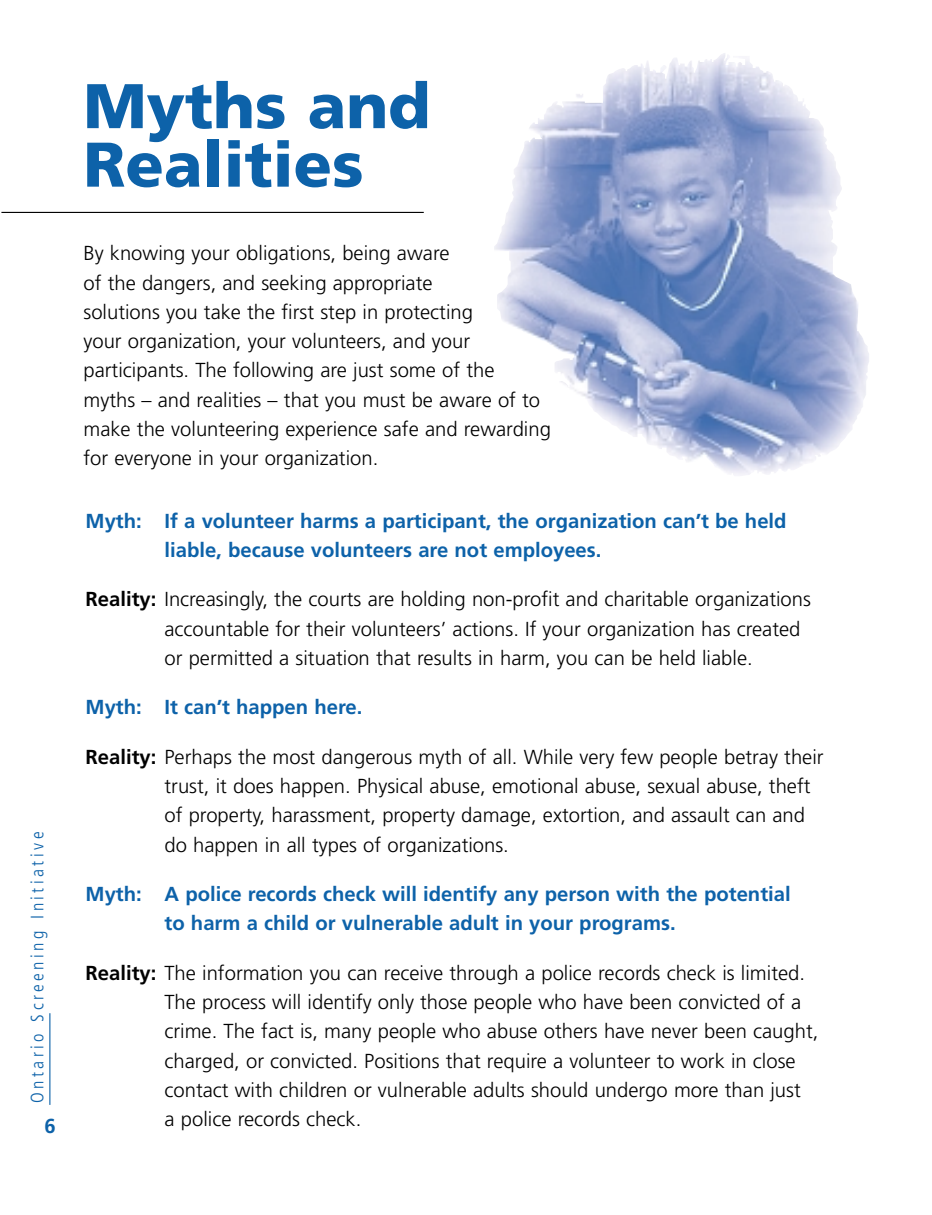
<style>
.page{position:relative;width:932px;height:1215px;background:#fff}
.page>*{position:absolute;margin:0;border:0;box-sizing:border-box;transform-origin:0 0}
.t1{font:900 63px/58.5px "Frutiger";color:#0d62a9}
.t2{font:300 20.25px/29.2px "Frutiger";color:#000}
.t3{font:700 20.25px/29.2px "Frutiger";color:#0d62a9}
.t4{font:300 condensed 18px "Frutiger";letter-spacing:.19em;color:#0d62a9}
.s1{font-weight:700}
</style>
<div class="page">
<hr style="left:49px;top:1013px;width:1px;height:92px;background:#0d62a9">
<hr style="left:1px;top:212px;width:423px;height:1px;background:#000">
<img style="left:494px;top:53px;width:375px;height:423px">
<p class="t4" style="left:30px;top:1103px;width:273px;rotate:-90deg">Ontario Screening Initiative</p>
<p class="t3" style="left:45px;top:1113px;width:13px">6</p>
<h1 class="t1" style="left:83px;top:82px;width:348px">Myths and<br>Realities</h1>
<p class="t2" style="left:83px;top:240px;width:469px">By knowing your obligations, being aware<br>of the dangers, and seeking appropriate<br>solutions you take the first step in protecting<br>your organization, your volunteers, and your participants. The following are just some of the myths – and realities – that you must be aware of to make the volunteering experience safe and rewarding for everyone in your organization.</p>
<p class="t3" style="left:164px;top:508px;width:623px;text-indent:-79px">Myth: If a volunteer harms a participant, the organization can’t be held liable, because volunteers are not employees.</p>
<p class="t2" style="left:164px;top:586px;width:648px;text-indent:-79px"><span class="s1">Reality:</span> Increasingly, the courts are holding non-profit and charitable organizations accountable for their volunteers’ actions. If your organization has created or permitted a situation that results in harm, you can be held liable.</p>
<p class="t3" style="left:86px;top:694px;width:278px">Myth: It can’t happen here.</p>
<p class="t2" style="left:164px;top:744px;width:660px;text-indent:-79px"><span class="s1">Reality:</span> Perhaps the most dangerous myth of all. While very few people betray their trust, it does happen. Physical abuse, emotional abuse, sexual abuse, theft of property, harassment, property damage, extortion, and assault can and do happen in all types of organizations.</p>
<p class="t3" style="left:164px;top:881px;width:627px;text-indent:-79px">Myth: A police records check will identify any person with the potential to harm a child or vulnerable adult in your programs.</p>
<p class="t2" style="left:164px;top:960px;width:655px;text-indent:-79px"><span class="s1">Reality:</span> The information you can receive through a police records check is limited.<br>The process will identify only those people who have been convicted of a crime. The fact is, many people who abuse others have never been caught, charged, or convicted. Positions that require a volunteer to work in close contact with children or vulnerable adults should undergo more than just<br>a police records check.</p>
</div>
